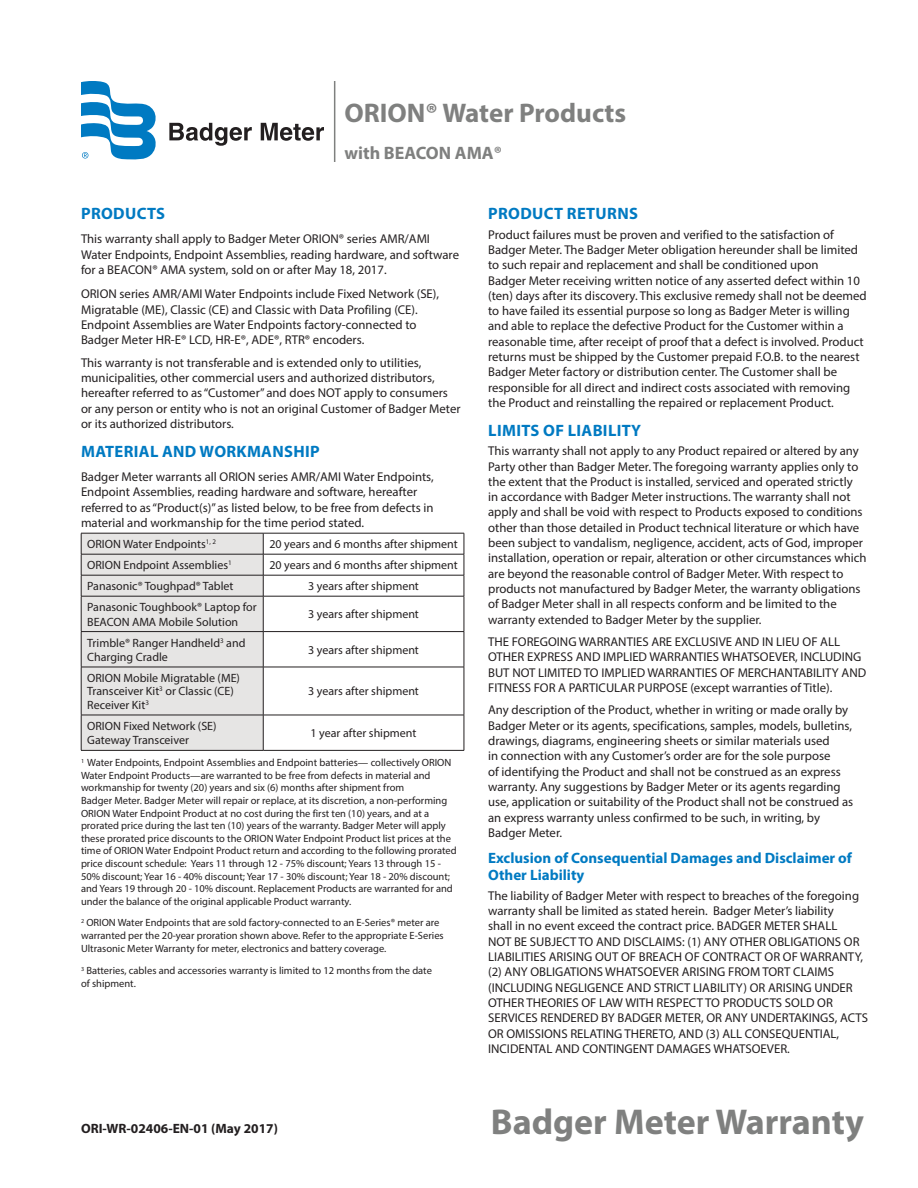
<style>
.page{position:relative;width:918px;height:1188px;background:#fff}
.page>*{position:absolute;margin:0;border:0;box-sizing:border-box;transform-origin:0 0}
.Cover_DocType{font:700 36px "Myriad Pro";color:#7f807f}
.Cover_ProdName_1st_L{font:700 27px "Myriad Pro";color:#7f807f}
.Cover_ProdName_2nd_L{font:700 18px "Myriad Pro";color:#7f807f}
.Heading{font:700 16.5px "Myriad Pro";letter-spacing:.02em;color:#007ac2}
.HEADING{font:700 15px/16.5px "Myriad Pro";color:#007ac2}
.Cover_Footer_Left_1s{font:700 13.5px "Myriad Pro";color:#231f20}
.Body{font:12.75px/15.3px "Myriad Pro";color:#231f20}
.Body-2{font:12px/14.4px "Myriad Pro";color:#231f20}
.Body-3{font:10.5px/12.6px "Myriad Pro";color:#231f20}
</style>
<div class="page">
<svg style="left:169px;top:123px;width:83px;height:23px"></svg>
<svg style="left:261px;top:123px;width:63px;height:18px"></svg>
<svg style="left:81px;top:81px;width:75px;height:79px"></svg>
<hr style="left:334px;top:81px;width:1px;height:81px;background:#7f807f">
<hr style="left:263px;top:554px;width:201px;height:1px;background:#231f20">
<hr style="left:263px;top:575px;width:201px;height:1px;background:#231f20">
<hr style="left:263px;top:596px;width:201px;height:1px;background:#231f20">
<hr style="left:263px;top:631px;width:201px;height:1px;background:#231f20">
<hr style="left:263px;top:667px;width:201px;height:1px;background:#231f20">
<hr style="left:263px;top:715px;width:201px;height:1px;background:#231f20">
<hr style="left:81px;top:750px;width:182px;height:1px;background:#231f20">
<hr style="left:263px;top:750px;width:201px;height:1px;background:#231f20">
<hr style="left:263px;top:533px;width:201px;height:1px;background:#231f20">
<svg style="left:464px;top:533px;width:1px;height:63px"></svg>
<hr style="left:464px;top:596px;width:1px;height:35px;background:#231f20">
<hr style="left:464px;top:632px;width:1px;height:35px;background:#231f20">
<hr style="left:464px;top:667px;width:1px;height:48px;background:#231f20">
<hr style="left:464px;top:715px;width:1px;height:35px;background:#231f20">
<svg style="left:81px;top:533px;width:183px;height:217px;background:#dedddc"></svg>
<hr style="left:81px;top:596px;width:1px;height:35px;background:#231f20">
<hr style="left:81px;top:632px;width:1px;height:35px;background:#231f20">
<hr style="left:81px;top:667px;width:1px;height:48px;background:#231f20">
<hr style="left:81px;top:715px;width:1px;height:35px;background:#231f20">
<p class="Cover_ProdName_1st_L" style="left:345px;top:95px;width:283px">ORION® Water Products</p>
<p class="Cover_ProdName_2nd_L" style="left:345px;top:141px;width:159px">with BEACON AMA®</p>
<p class="Heading" style="left:81px;top:203px;width:86px">PRODUCTS</p>
<p class="Body" style="left:81px;top:231px;width:380px">This warranty shall apply to Badger Meter ORION® series AMR/AMI<br>Water Endpoints, Endpoint Assemblies, reading hardware, and software for a BEACON® AMA system, sold on or after May 18, 2017.</p>
<p class="Body" style="left:81px;top:286px;width:360px">ORION series AMR/AMI Water Endpoints include Fixed Network (SE), Migratable (ME), Classic (CE) and Classic with Data Profiling (CE).<br>Endpoint Assemblies are Water Endpoints factory-connected to Badger Meter HR-E® LCD, HR-E®, ADE®, RTR® encoders.</p>
<p class="Body" style="left:81px;top:355px;width:381px">This warranty is not transferable and is extended only to utilities, municipalities, other commercial users and authorized distributors, hereafter referred to as “Customer” and does NOT apply to consumers or any person or entity who is not an original Customer of Badger Meter or its authorized distributors.</p>
<p class="Heading" style="left:81px;top:440px;width:240px">MATERIAL AND WORKMANSHIP</p>
<p class="Body" style="left:81px;top:469px;width:354px">Badger Meter warrants all ORION series AMR/AMI Water Endpoints, Endpoint Assemblies, reading hardware and software, hereafter referred to as “Product(s)” as listed below, to be free from defects in material and workmanship for the time period stated.</p>
<p class="Body-2" style="left:87px;top:537px;width:130px">ORION Water Endpoints<sup>1,</sup> <sup>2</sup></p>
<p class="Body-2" style="left:269px;top:537px;width:190px">20 years and 6 months after shipment</p>
<p class="Body-2" style="left:87px;top:558px;width:146px">ORION Endpoint Assemblies<sup>1</sup></p>
<p class="Body-2" style="left:269px;top:558px;width:190px">20 years and 6 months after shipment</p>
<p class="Body-2" style="left:87px;top:579px;width:148px">Panasonic® Toughpad® Tablet</p>
<p class="Body-2" style="left:308px;top:579px;width:112px">3 years after shipment</p>
<p class="Body-2" style="left:87px;top:600px;width:171px">Panasonic Toughbook® Laptop for<br>BEACON AMA Mobile Solution</p>
<p class="Body-2" style="left:308px;top:607px;width:112px">3 years after shipment</p>
<p class="Body-2" style="left:87px;top:635px;width:160px">Trimble® Ranger Handheld<sup>3</sup> and<br>Charging Cradle</p>
<p class="Body-2" style="left:308px;top:642px;width:112px">3 years after shipment</p>
<p class="Body-2" style="left:87px;top:671px;width:154px;line-height:13.5px">ORION Mobile Migratable (ME)<br>Transceiver Kit<sup>3</sup> or Classic (CE)<br>Receiver Kit<sup>3</sup></p>
<p class="Body-2" style="left:308px;top:684px;width:112px">3 years after shipment</p>
<p class="Body-2" style="left:87px;top:719px;width:131px">ORION Fixed Network (SE)<br>Gateway Transceiver</p>
<p class="Body-2" style="left:311px;top:726px;width:107px">1 year after shipment</p>
<p class="Body-3" style="left:81px;top:756px;width:377px"><sup>1</sup> Water Endpoints, Endpoint Assemblies and Endpoint batteries— collectively ORION Water Endpoint Products—are warranted to be free from defects in material and workmanship for twenty (20) years and six (6) months after shipment from<br>Badger Meter. Badger Meter will repair or replace, at its discretion, a non-performing ORION Water Endpoint Product at no cost during the first ten (10) years, and at a prorated price during the last ten (10) years of the warranty. Badger Meter will apply these prorated price discounts to the ORION Water Endpoint Product list prices at the time of ORION Water Endpoint Product return and according to the following prorated price discount schedule: Years 11 through 12 - 75% discount; Years 13 through 15 - 50% discount; Year 16 - 40% discount; Year 17 - 30% discount; Year 18 - 20% discount; and Years 19 through 20 - 10% discount. Replacement Products are warranted for and under the balance of the original applicable Product warranty.</p>
<p class="Body-3" style="left:81px;top:916px;width:364px"><sup>2</sup> ORION Water Endpoints that are sold factory-connected to an E-Series® meter are warranted per the 20-year proration shown above. Refer to the appropriate E-Series<br>Ultrasonic Meter Warranty for meter, electronics and battery coverage.</p>
<p class="Body-3" style="left:81px;top:964px;width:352px"><sup>3</sup> Batteries, cables and accessories warranty is limited to 12 months from the date of shipment.</p>
<p class="Cover_Footer_Left_1s" style="left:81px;top:1120px;width:198px">ORI-WR-02406-EN-01 (May 2017)</p>
<p class="Heading" style="left:488px;top:203px;width:151px">PRODUCT RETURNS</p>
<p class="Body" style="left:488px;top:227px;width:380px">Product failures must be proven and verified to the satisfaction of Badger Meter. The Badger Meter obligation hereunder shall be limited to such repair and replacement and shall be conditioned upon<br>Badger Meter receiving written notice of any asserted defect within 10 (ten) days after its discovery. This exclusive remedy shall not be deemed to have failed its essential purpose so long as Badger Meter is willing and able to replace the defective Product for the Customer within a reasonable time, after receipt of proof that a defect is involved. Product returns must be shipped by the Customer prepaid F.O.B. to the nearest Badger Meter factory or distribution center. The Customer shall be responsible for all direct and indirect costs associated with removing the Product and reinstalling the repaired or replacement Product.</p>
<p class="Heading" style="left:488px;top:419px;width:154px">LIMITS OF LIABILITY</p>
<p class="Body" style="left:488px;top:443px;width:380px">This warranty shall not apply to any Product repaired or altered by any Party other than Badger Meter. The foregoing warranty applies only to the extent that the Product is installed, serviced and operated strictly<br>in accordance with Badger Meter instructions. The warranty shall not apply and shall be void with respect to Products exposed to conditions other than those detailed in Product technical literature or which have been subject to vandalism, negligence, accident, acts of God, improper installation, operation or repair, alteration or other circumstances which are beyond the reasonable control of Badger Meter. With respect to products not manufactured by Badger Meter, the warranty obligations of Badger Meter shall in all respects conform and be limited to the warranty extended to Badger Meter by the supplier.</p>
<p class="Body" style="left:488px;top:634px;width:380px">THE FOREGOING WARRANTIES ARE EXCLUSIVE AND IN LIEU OF ALL OTHER EXPRESS AND IMPLIED WARRANTIES WHATSOEVER, INCLUDING BUT NOT LIMITED TO IMPLIED WARRANTIES OF MERCHANTABILITY AND FITNESS FOR A PARTICULAR PURPOSE (except warranties of Title).</p>
<p class="Body" style="left:488px;top:702px;width:367px">Any description of the Product, whether in writing or made orally by Badger Meter or its agents, specifications, samples, models, bulletins, drawings, diagrams, engineering sheets or similar materials used<br>in connection with any Customer’s order are for the sole purpose<br>of identifying the Product and shall not be construed as an express warranty. Any suggestions by Badger Meter or its agents regarding use, application or suitability of the Product shall not be construed as an express warranty unless confirmed to be such, in writing, by Badger Meter.</p>
<p class="HEADING" style="left:488px;top:849px;width:365px">Exclusion of Consequential Damages and Disclaimer of<br>Other Liability</p>
<p class="Body" style="left:488px;top:888px;width:381px">The liability of Badger Meter with respect to breaches of the foregoing warranty shall be limited as stated herein. Badger Meter’s liability<br>shall in no event exceed the contract price. BADGER METER SHALL<br>NOT BE SUBJECT TO AND DISCLAIMS: (1) ANY OTHER OBLIGATIONS OR LIABILITIES ARISING OUT OF BREACH OF CONTRACT OR OF WARRANTY, (2) ANY OBLIGATIONS WHATSOEVER ARISING FROM TORT CLAIMS (INCLUDING NEGLIGENCE AND STRICT LIABILITY) OR ARISING UNDER OTHER THEORIES OF LAW WITH RESPECT TO PRODUCTS SOLD OR SERVICES RENDERED BY BADGER METER, OR ANY UNDERTAKINGS, ACTS OR OMISSIONS RELATING THERETO, AND (3) ALL CONSEQUENTIAL, INCIDENTAL AND CONTINGENT DAMAGES WHATSOEVER.</p>
<p class="Cover_DocType" style="left:491px;top:1098px;width:375px">Badger Meter Warranty</p>
</div>
